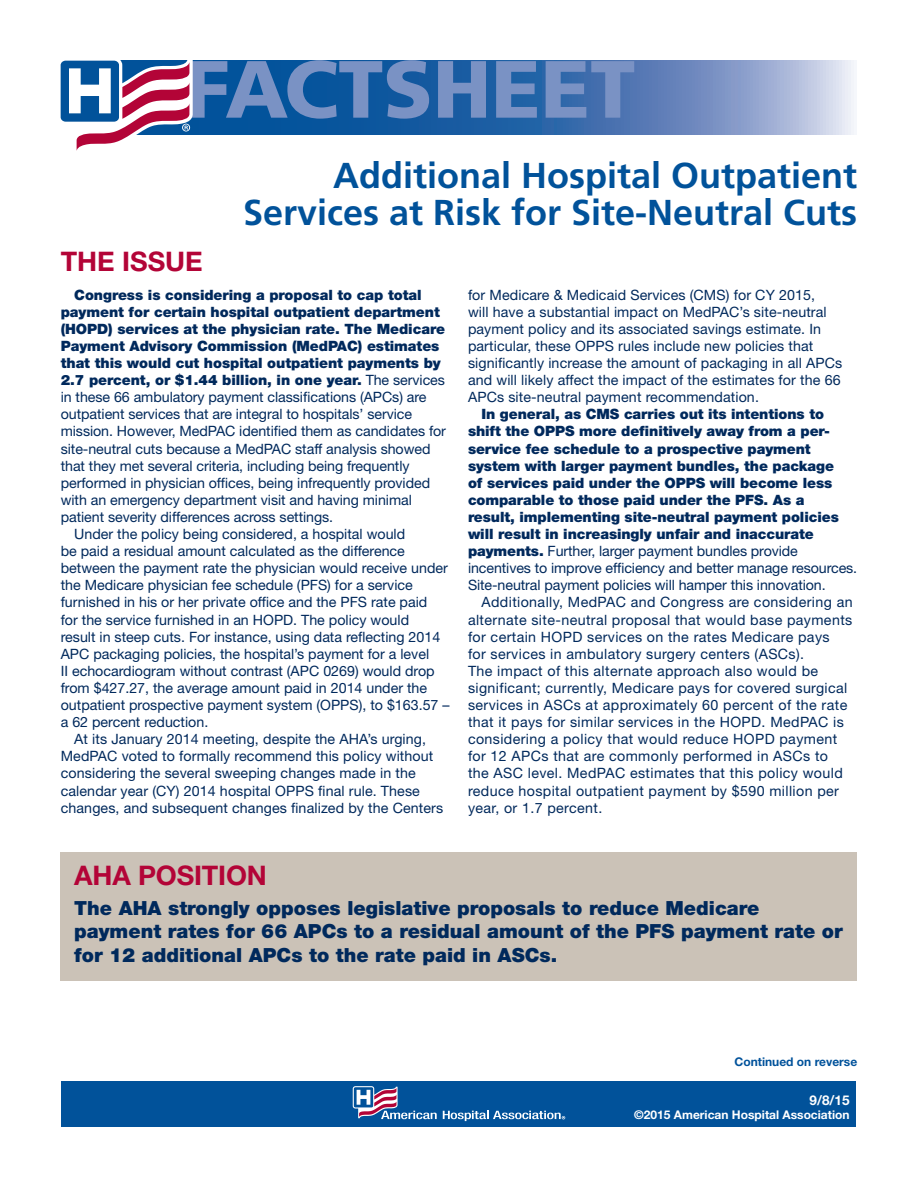
<style>
.page{position:relative;width:918px;height:1188px;background:#fff}
.page>*{position:absolute;margin:0;border:0;box-sizing:border-box;transform-origin:0 0}
.t1{font:900 81px "Frutiger";color:#7a92c4}
.t2{font:700 36px/37.5px "Frutiger";color:#01529a;text-align:right}
.t3{font:700 27px "Helvetica Neue LT Std";letter-spacing:-.005em;color:#b30437}
.t4{font:900 19.5px/23.4px "Helvetica Neue LT Std";color:#00295c}
.t5{font:14.25px/17.1px "Helvetica Neue LT Std";letter-spacing:.01em;color:#00295c}
.t6{font:900 14.25px/17.1px "Helvetica Neue LT Std";letter-spacing:-.005em;color:#00295c}
.t7{font:700 13.5px "Helvetica Neue LT Std";color:#fff}
.t8{font:700 12px "Helvetica Neue LT Std";color:#fff}
.t9{font:700 12px "Helvetica Neue LT Std";color:#01529b}
.s1{font-weight:900}
.s2{font-weight:400}
</style>
<div class="page">
<svg style="left:193px;top:61px;width:661px;height:74px;background:#4174b0"></svg>
<div style="left:62px;top:1081px;width:794px;height:45px;background:#01529a"></div>
<svg style="left:353px;top:1086px;width:84px;height:33px"></svg>
<svg style="left:443px;top:1111px;width:122px;height:10px"></svg>
<svg style="left:60px;top:60px;width:133px;height:91px"></svg>
<div style="left:61px;top:852px;width:796px;height:129px;background:#cbc2b7"></div>
<p class="t1" style="left:185px;top:40px;width:452px">FACTSHEET</p>
<p class="t3" style="left:61px;top:245px;width:144px">THE ISSUE</p>
<p class="t2" style="left:243px;top:156px;width:616px">Additional Hospital Outpatient<br>Services at Risk for Site-Neutral Cuts</p>
<p class="t5" style="left:61px;top:286px;width:387px;text-indent:14px"><span class="s1">Congress is considering a proposal to cap total payment for certain hospital outpatient department (HOPD) services at the physician rate. The Medicare Payment Advisory Commission (MedPAC) estimates that this would cut hospital outpatient payments by 2.7 percent, or $1.44 billion, in one year.</span> The services in these 66 ambulatory payment classifications (APCs) are outpatient services that are integral to hospitals’ service mission. However, MedPAC identified them as candidates for site-neutral cuts because a MedPAC staff analysis showed that they met several criteria, including being frequently performed in physician offices, being infrequently provided with an emergency department visit and having minimal patient severity differences across settings.</p>
<p class="t5" style="left:61px;top:525px;width:390px;text-indent:14px">Under the policy being considered, a hospital would<br>be paid a residual amount calculated as the difference between the payment rate the physician would receive under the Medicare physician fee schedule (PFS) for a service furnished in his or her private office and the PFS rate paid<br>for the service furnished in an HOPD. The policy would<br>result in steep cuts. For instance, using data reflecting 2014<br>APC packaging policies, the hospital’s payment for a level<br>II echocardiogram without contrast (APC 0269) would drop from $427.27, the average amount paid in 2014 under the outpatient prospective payment system (OPPS), to $163.57 – a 62 percent reduction.</p>
<p class="t5" style="left:61px;top:730px;width:384px;text-indent:14px">At its January 2014 meeting, despite the AHA’s urging, MedPAC voted to formally recommend this policy without considering the several sweeping changes made in the calendar year (CY) 2014 hospital OPPS final rule. These changes, and subsequent changes finalized by the Centers</p>
<p class="t5" style="left:468px;top:286px;width:376px">for Medicare &amp; Medicaid Services (CMS) for CY 2015,<br>will have a substantial impact on MedPAC’s site-neutral payment policy and its associated savings estimate. In particular, these OPPS rules include new policies that significantly increase the amount of packaging in all APCs and will likely affect the impact of the estimates for the 66<br>APCs site-neutral payment recommendation.</p>
<p class="t6" style="left:468px;top:406px;width:391px;text-indent:14px">In general, as CMS carries out its intentions to shift the OPPS more definitively away from a per&shy;service fee schedule to a prospective payment system with larger payment bundles, the package<br>of services paid under the OPPS will become less comparable to those paid under the PFS. As a<br>result, implementing site-neutral payment policies will result in increasingly unfair and inaccurate payments. <span class="s2">Further, larger payment bundles provide incentives to improve efficiency and better manage resources.<br>Site-neutral payment policies will hamper this innovation.</span></p>
<p class="t5" style="left:468px;top:594px;width:386px;text-indent:14px">Additionally, MedPAC and Congress are considering an alternate site-neutral proposal that would base payments for certain HOPD services on the rates Medicare pays<br>for services in ambulatory surgery centers (ASCs).<br>The impact of this alternate approach also would be significant; currently, Medicare pays for covered surgical services in ASCs at approximately 60 percent of the rate that it pays for similar services in the HOPD. MedPAC is considering a policy that would reduce HOPD payment for 12 APCs that are commonly performed in ASCs to<br>the ASC level. MedPAC estimates that this policy would reduce hospital outpatient payment by $590 million per year, or 1.7 percent.</p>
<p class="t3" style="left:74px;top:859px;width:194px">AHA POSITION</p>
<p class="t4" style="left:74px;top:896px;width:770px">The AHA strongly opposes legislative proposals to reduce Medicare payment rates for 66 APCs to a residual amount of the PFS payment rate or for 12 additional APCs to the rate paid in ASCs.</p>
<p class="t9" style="left:735px;top:1054px;width:124px">Continued on reverse</p>
<p class="t7" style="left:810px;top:1091px;width:42px">9/8/15</p>
<p class="t8" style="left:634px;top:1107px;width:217px">©2015 American Hospital Association</p>
</div>
